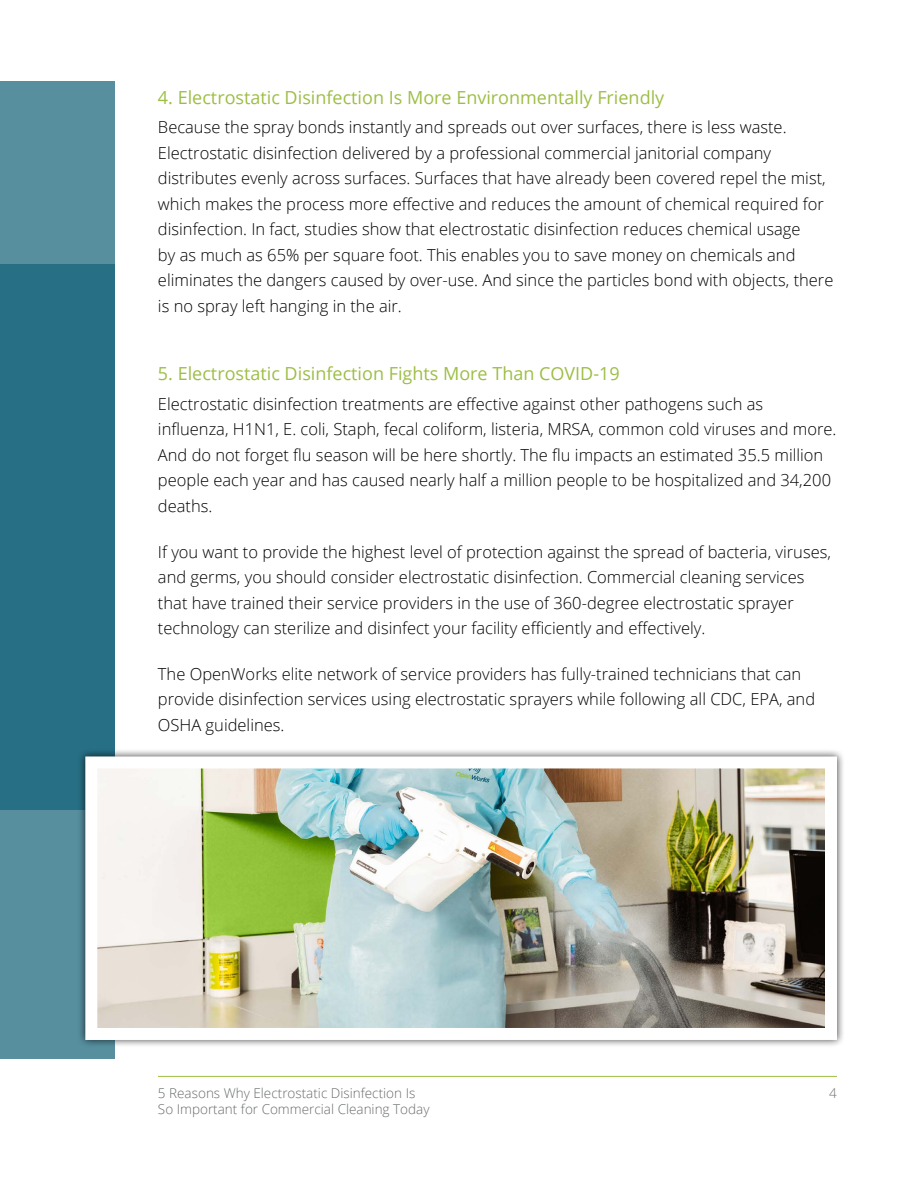
<style>
.page{position:relative;width:918px;height:1188px;background:#fff}
.page>*{position:absolute;margin:0;border:0;box-sizing:border-box;transform-origin:0 0}
.t1{font:18px "Open Sans";color:#9dbe45}
.t2{font:300 16.5px/25.5px "Open Sans";color:#000}
.t3{font:300 13.5px "Open Sans";color:#676d69}
</style>
<div class="page">
<div style="left:0;top:81px;width:115px;height:729px;background:#578f9f"></div>
<div style="left:0;top:810px;width:115px;height:249px;background:#578f9f"></div>
<div style="left:0;top:265px;width:115px;height:545px;background:#276f84"></div>
<hr style="left:158px;top:1076px;width:679px;height:1px;background:#9dbe45">
<div style="left:77px;top:748px;width:768px;height:300px;background:#000;opacity:.75"></div>
<img style="left:98px;top:769px;width:726px;height:258px">
<div style="left:85px;top:756px;width:752px;height:284px;border:12px solid #fff"></div>
<p class="t1" style="left:158px;top:85px;width:508px">4. Electrostatic Disinfection Is More Environmentally Friendly</p>
<p class="t2" style="left:158px;top:114px;width:677px">Because the spray bonds instantly and spreads out over surfaces, there is less waste.<br>Electrostatic disinfection delivered by a professional commercial janitorial company distributes evenly across surfaces. Surfaces that have already been covered repel the mist, which makes the process more effective and reduces the amount of chemical required for disinfection. In fact, studies show that electrostatic disinfection reduces chemical usage<br>by as much as 65% per square foot. This enables you to save money on chemicals and eliminates the dangers caused by over-use. And since the particles bond with objects, there is no spray left hanging in the air.</p>
<p class="t1" style="left:158px;top:362px;width:463px">5. Electrostatic Disinfection Fights More Than COVID-19</p>
<p class="t2" style="left:158px;top:391px;width:680px">Electrostatic disinfection treatments are effective against other pathogens such as influenza, H1N1, E. coli, Staph, fecal coliform, listeria, MRSA, common cold viruses and more.<br>And do not forget flu season will be here shortly. The flu impacts an estimated 35.5 million people each year and has caused nearly half a million people to be hospitalized and 34,200 deaths.</p>
<p class="t2" style="left:158px;top:538px;width:674px">If you want to provide the highest level of protection against the spread of bacteria, viruses, and germs, you should consider electrostatic disinfection. Commercial cleaning services that have trained their service providers in the use of 360-degree electrostatic sprayer technology can sterilize and disinfect your facility efficiently and effectively.</p>
<p class="t2" style="left:158px;top:661px;width:659px">The OpenWorks elite network of service providers has fully-trained technicians that can provide disinfection services using electrostatic sprayers while following all CDC, EPA, and<br>OSHA guidelines.</p>
<p class="t3" style="left:158px;top:1084px;width:259px">5 Reasons Why Electrostatic Disinfection Is</p>
<p class="t3" style="left:829px;top:1084px;width:9px">4</p>
<p class="t3" style="left:158px;top:1100px;width:273px">So Important for Commercial Cleaning Today</p>
</div>
